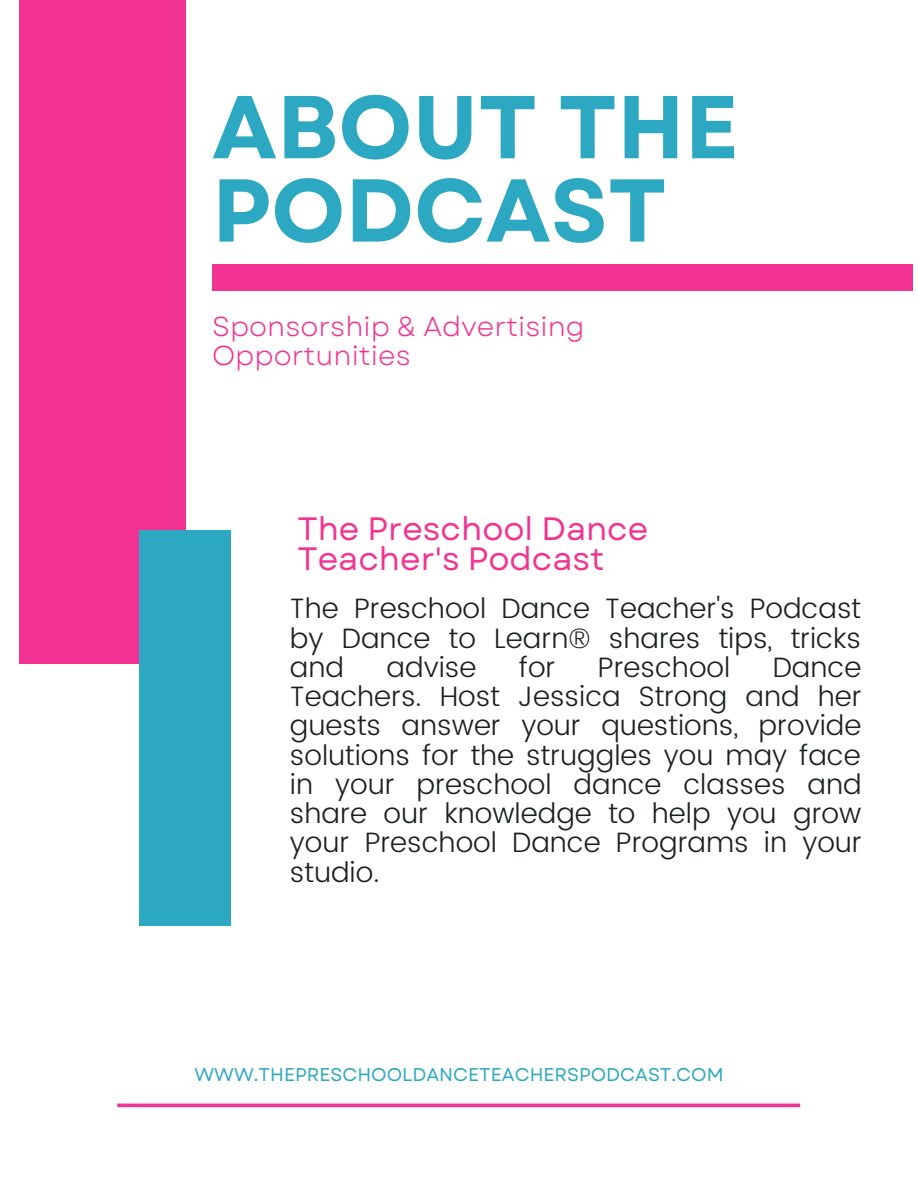
<style>
.page{position:relative;width:918px;height:1188px;background:#fff}
.page>*{position:absolute;margin:0;border:0;box-sizing:border-box;transform-origin:0 0}
.t1{font:700 88.95px/83.2px "Garet";color:#2ca8c2}
.t2{font:32.4px/30.3px "Garet";color:#f23393}
.t3{font:300 28.05px/29.2px "Poppins";color:#1c2120;text-align:justify}
.t4{font:27.3px/29.2px "Garet";color:#f23393}
.t5{font:18.45px "Garet";color:#2ca8c2}
</style>
<div class="page">
<div style="left:19px;top:0;width:167px;height:664px;background:#f23393"></div>
<div style="left:139px;top:530px;width:92px;height:396px;background:#2ca8c2"></div>
<hr style="left:117px;top:1104px;width:683px;height:3px;background:#f23393">
<div style="left:212px;top:264px;width:701px;height:27px;background:#f23393"></div>
<h1 class="t1" style="left:212px;top:86px;width:528px">ABOUT THE<br>PODCAST</h1>
<p class="t4" style="left:212px;top:312px;width:374px">Sponsorship &amp; Advertising<br>Opportunities</p>
<p class="t2" style="left:297px;top:513px;width:353px">The Preschool Dance<br>Teacher's Podcast</p>
<p class="t3" style="left:290px;top:594px;width:573px">The Preschool Dance Teacher's Podcast by Dance to Learn® shares tips, tricks and</p>
<p class="t3" style="left:387px;top:653px;width:91px">advise</p>
<p class="t3" style="left:519px;top:653px;width:38px">for</p>
<p class="t3" style="left:598px;top:653px;width:134px">Preschool</p>
<p class="t3" style="left:290px;top:653px;width:573px;text-indent:483px">Dance Teachers. Host Jessica Strong and her guests answer your questions, provide solutions for the struggles you may face in your preschool dance classes and share our knowledge to help you grow your Preschool Dance Programs in your studio.</p>
<p class="t5" style="left:194px;top:1061px;width:531px">WWW.THEPRESCHOOLDANCETEACHERSPODCAST.COM</p>
</div>
